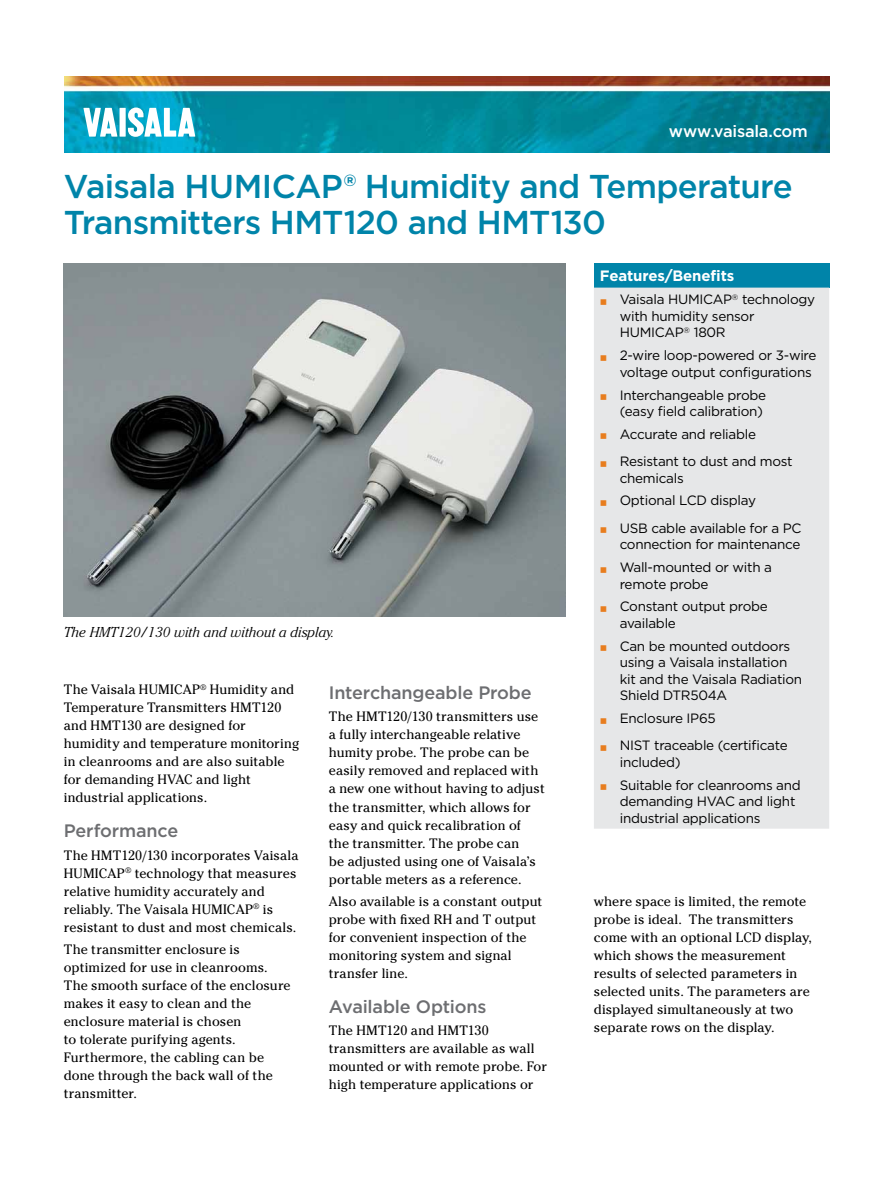
<style>
.page{position:relative;width:893px;height:1191px;background:#fff}
.page>*{position:absolute;margin:0;border:0;box-sizing:border-box;transform-origin:0 0}
.t1{font:500 33px/36px "Gotham";letter-spacing:-.02em;color:#0084a9}
.t2{font:500 18px "Gotham";letter-spacing:-.01em;color:#6d6e71}
.t3{font:500 16.5px "Gotham";letter-spacing:-.015em;color:#fff}
.t4{font:700 15px "Gotham";letter-spacing:-.01em;color:#fff}
.t5{font:italic 300 14.25px "Cheltenham Std";color:#000}
.t6{font:13.5px/18px "Cheltenham Std";letter-spacing:.005em;color:#000}
.t7{font:13.5px/16.5px "Gotham";letter-spacing:-.02em;color:#000}
.s1{font-family:"Arial";font-weight:700;font-size:21px;color:#e87d1e}
</style>
<div class="page">
<img style="left:64px;top:77px;width:765px;height:75px">
<svg style="left:83px;top:108px;width:34px;height:29px"></svg>
<div style="left:120px;top:108px;width:6px;height:29px;background:#fff"></div>
<svg style="left:128px;top:107px;width:67px;height:30px"></svg>
<img style="left:64px;top:263px;width:501px;height:354px">
<div style="left:594px;top:263px;width:235px;height:25px;background:#0084a9"></div>
<div style="left:594px;top:288px;width:235px;height:540px;background:#e6e7e8"></div>
<p class="t3" style="left:669px;top:120px;width:141px">www.vaisala.com</p>
<h1 class="t1" style="left:64px;top:167px;width:730px">Vaisala HUMICAP® Humidity and Temperature<br>Transmitters HMT120 and HMT130</h1>
<p class="t5" style="left:64px;top:624px;width:272px">The HMT120/130 with and without a display.</p>
<p class="t6" style="left:64px;top:681px;width:237px">The Vaisala HUMICAP<sup>®</sup> Humidity and<br>Temperature Transmitters HMT120 and HMT130 are designed for humidity and temperature monitoring in cleanrooms and are also suitable for demanding HVAC and light industrial applications.</p>
<h2 class="t2" style="left:64px;top:819px;width:116px">Performance</h2>
<p class="t6" style="left:64px;top:846px;width:236px">The HMT120/130 incorporates Vaisala HUMICAP<sup>®</sup> technology that measures relative humidity accurately and reliably. The Vaisala HUMICAP<sup>®</sup> is resistant to dust and most chemicals.</p>
<p class="t6" style="left:64px;top:940px;width:228px">The transmitter enclosure is optimized for use in cleanrooms.<br>The smooth surface of the enclosure makes it easy to clean and the enclosure material is chosen<br>to tolerate purifying agents.<br>Furthermore, the cabling can be done through the back wall of the transmitter.</p>
<h2 class="t2" style="left:329px;top:681px;width:204px">Interchangeable Probe</h2>
<p class="t6" style="left:329px;top:708px;width:218px">The HMT120/130 transmitters use a fully interchangeable relative humity probe. The probe can be easily removed and replaced with a new one without having to adjust the transmitter, which allows for easy and quick recalibration of<br>the transmitter. The probe can<br>be adjusted using one of Vaisala’s portable meters as a reference.</p>
<p class="t6" style="left:329px;top:892px;width:215px">Also available is a constant output probe with fixed RH and T output for convenient inspection of the monitoring system and signal transfer line.</p>
<h2 class="t2" style="left:329px;top:994px;width:159px">Available Options</h2>
<p class="t6" style="left:329px;top:1021px;width:220px">The HMT120 and HMT130 transmitters are available as wall mounted or with remote probe. For high temperature applications or</p>
<p class="t4" style="left:600px;top:265px;width:136px">Features/Benefits</p>
<p class="t7" style="left:620px;top:291px;width:197px;text-indent:-20px"><span class="s1">▪</span> Vaisala HUMICAP<sup>®</sup> technology with humidity sensor<br>HUMICAP<sup>®</sup> 180R</p>
<p class="t7" style="left:620px;top:347px;width:198px;text-indent:-20px"><span class="s1">▪</span> 2-wire loop-powered or 3-wire voltage output configurations</p>
<p class="t7" style="left:600px;top:386px;width:168px;text-align:right"><span class="s1">▪</span> Interchangeable probe (easy field calibration)</p>
<p class="t7" style="left:600px;top:425px;width:158px"><span class="s1">▪</span> Accurate and reliable</p>
<p class="t7" style="left:620px;top:453px;width:174px;text-indent:-20px"><span class="s1">▪</span> Resistant to dust and most chemicals</p>
<p class="t7" style="left:600px;top:492px;width:158px"><span class="s1">▪</span> Optional LCD display</p>
<p class="t7" style="left:600px;top:519px;width:203px;text-align:right"><span class="s1">▪</span> USB cable available for a PC connection for maintenance</p>
<p class="t7" style="left:620px;top:559px;width:154px;text-indent:-20px"><span class="s1">▪</span> Wall-mounted or with a remote probe</p>
<p class="t7" style="left:620px;top:598px;width:150px;text-indent:-20px"><span class="s1">▪</span> Constant output probe available</p>
<p class="t7" style="left:620px;top:637px;width:184px;text-indent:-20px"><span class="s1">▪</span> Can be mounted outdoors using a Vaisala installation kit and the Vaisala Radiation<br>Shield DTR504A</p>
<p class="t7" style="left:600px;top:709px;width:117px"><span class="s1">▪</span> Enclosure IP65</p>
<p class="t7" style="left:620px;top:737px;width:169px;text-indent:-20px"><span class="s1">▪</span> NIST traceable (certificate included)</p>
<p class="t7" style="left:620px;top:776px;width:183px;text-indent:-20px"><span class="s1">▪</span> Suitable for cleanrooms and demanding HVAC and light industrial applications</p>
<p class="t6" style="left:594px;top:892px;width:220px">where space is limited, the remote probe is ideal. The transmitters come with an optional LCD display, which shows the measurement results of selected parameters in selected units. The parameters are displayed simultaneously at two separate rows on the display.</p>
</div>
